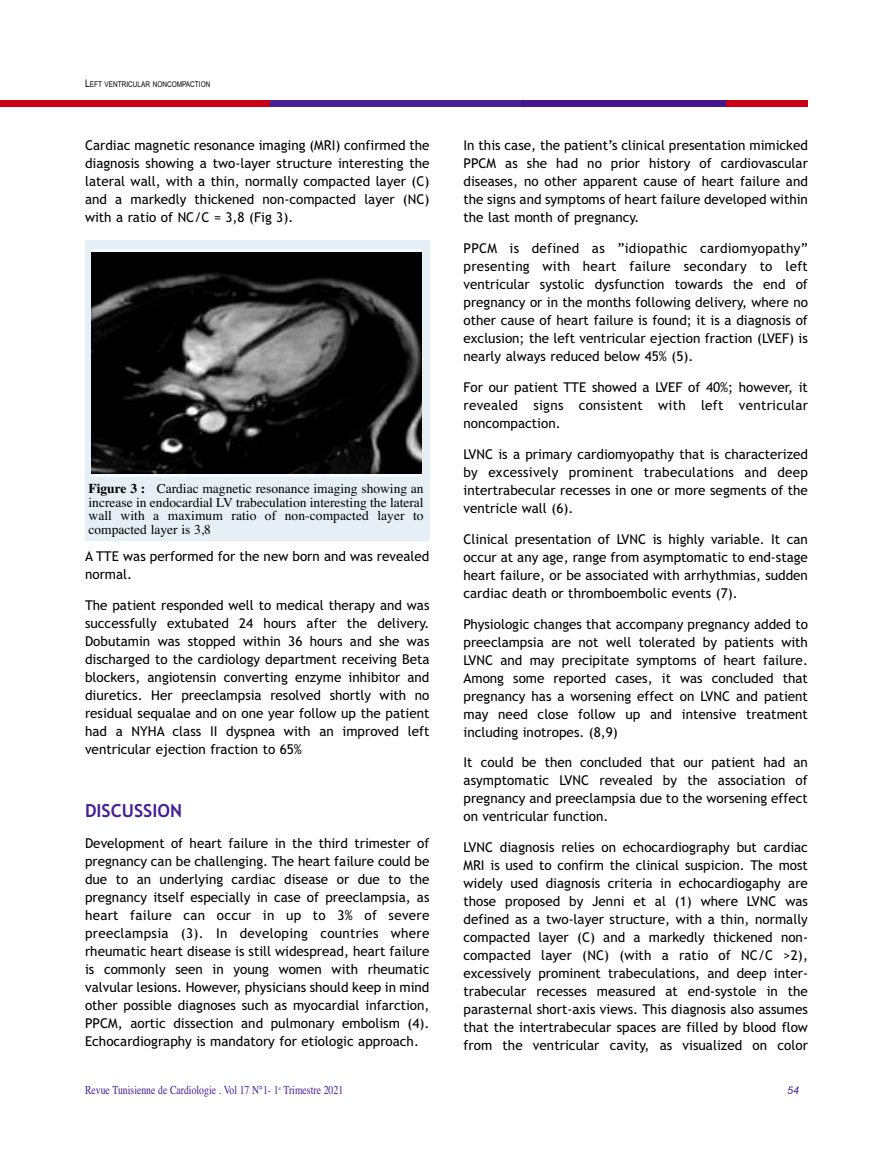
<style>
.page{position:relative;width:893px;height:1149px;background:#fff}
.page>*{position:absolute;margin:0;border:0;box-sizing:border-box;transform-origin:0 0}
.t1{font:700 18px "Trebuchet MS";color:#461f94}
.t2{font:13.5px/18px "Trebuchet MS";color:#000;text-align:justify}
.t3{font:13.5px/13.5px "Times";letter-spacing:.005em;color:#000;text-align:justify}
.t4{font:12.15px "Times";color:#461f94;scale:.8 1}
.t5{font:italic 10.5px "Arial";color:#461f94}
.t6{font:7.8px "Arial Narrow";color:#000}
.s1{font-size:10.5px}
.s2{font-weight:700}
</style>
<div class="page">
<div style="left:726px;top:100px;width:82px;height:6px;background:#ca0017"></div>
<div style="left:521px;top:100px;width:205px;height:6px;background:#44178f"></div>
<div style="left:269px;top:100px;width:252px;height:6px;background:#461f94"></div>
<div style="left:0;top:100px;width:270px;height:6px;background:#ca0017"></div>
<div style="left:85px;top:239px;width:344px;height:301px;background:#e5eff5"></div>
<svg style="left:91px;top:249px;width:330px;height:227px;background:#ced1d3"></svg>
<img style="left:91px;top:252px;width:330px;height:221px">
<p class="t6" style="left:85px;top:79px;width:127px"><span class="s1">L</span>EFT VENTRICULAR NONCOMPACTION</p>
<p class="t2" style="left:85px;top:137px;width:346px">Cardiac magnetic resonance imaging (Mri) confirmed the diagnosis showing a two-layer structure interesting the lateral wall, with a thin, normally compacted layer (C) and a markedly thickened non-compacted layer (nC) with a ratio of nC/C = 3,8 (Fig 3).</p>
<p class="t3" style="left:89px;top:481px;width:337px"><span class="s2">Figure 3 :</span> Cardiac magnetic resonance imaging showing an increase in endocardial LV trabeculation interesting the lateral wall with a maximum ratio of non-compacted layer to compacted layer is 3,8</p>
<p class="t2" style="left:85px;top:547px;width:346px">a TTe was performed for the new born and was revealed normal.</p>
<p class="t2" style="left:85px;top:596px;width:346px">The patient responded well to medical therapy and was successfully extubated 24 hours after the delivery. dobutamin was stopped within 36 hours and she was discharged to the cardiology department receiving Beta blockers, angiotensin converting enzyme inhibitor and diuretics. Her preeclampsia resolved shortly with no residual sequalae and on one year follow up the patient had a nYHa class ii dyspnea with an improved left ventricular ejection fraction to 65%</p>
<h1 class="t1" style="left:85px;top:800px;width:99px">DISCUSSION</h1>
<p class="t2" style="left:85px;top:833px;width:346px">development of heart failure in the third trimester of pregnancy can be challenging. The heart failure could be due to an underlying cardiac disease or due to the pregnancy itself especially in case of preeclampsia, as heart failure can occur in up to 3% of severe preeclampsia (3). in developing countries where rheumatic heart disease is still widespread, heart failure is commonly seen in young women with rheumatic valvular lesions. However, physicians should keep in mind other possible diagnoses such as myocardial infarction, PPCM, aortic dissection and pulmonary embolism (4). echocardiography is mandatory for etiologic approach.</p>
<p class="t2" style="left:463px;top:137px;width:346px">in this case, the patient’s clinical presentation mimicked PPCM as she had no prior history of cardiovascular diseases, no other apparent cause of heart failure and the signs and symptoms of heart failure developed within the last month of pregnancy.</p>
<p class="t2" style="left:463px;top:239px;width:346px">PPCM is defined as ”idiopathic cardiomyopathy” presenting with heart failure secondary to left ventricular systolic dysfunction towards the end of pregnancy or in the months following delivery, where no other cause of heart failure is found; it is a diagnosis of exclusion; the left ventricular ejection fraction (lVeF) is nearly always reduced below 45% (5).</p>
<p class="t2" style="left:463px;top:378px;width:346px">For our patient TTe showed a lVeF of 40%; however, it revealed signs consistent with left ventricular noncompaction.</p>
<p class="t2" style="left:463px;top:445px;width:346px">lVnC is a primary cardiomyopathy that is characterized by excessively prominent trabeculations and deep intertrabecular recesses in one or more segments of the ventricle wall (6).</p>
<p class="t2" style="left:463px;top:530px;width:346px">Clinical presentation of lVnC is highly variable. it can occur at any age, range from asymptomatic to end-stage heart failure, or be associated with arrhythmias, sudden cardiac death or thromboembolic events (7).</p>
<p class="t2" style="left:463px;top:614px;width:346px">Physiologic changes that accompany pregnancy added to preeclampsia are not well tolerated by patients with lVnC and may precipitate symptoms of heart failure. among some reported cases, it was concluded that pregnancy has a worsening effect on lVnC and patient may need close follow up and intensive treatment including inotropes. (8,9)</p>
<p class="t2" style="left:463px;top:753px;width:346px">it could be then concluded that our patient had an asymptomatic lVnC revealed by the association of pregnancy and preeclampsia due to the worsening effect on ventricular function.</p>
<p class="t2" style="left:463px;top:838px;width:346px">lVnC diagnosis relies on echocardiography but cardiac Mri is used to confirm the clinical suspicion. The most widely used diagnosis criteria in echocardiogaphy are those proposed by Jenni et al (1) where lVnC was defined as a two-layer structure, with a thin, normally compacted layer (C) and a markedly thickened non&shy;compacted layer (nC) (with a ratio of nC/C &gt;2), excessively prominent trabeculations, and deep inter&shy;trabecular recesses measured at end-systole in the parasternal short-axis views. This diagnosis also assumes that the intertrabecular spaces are filled by blood flow from the ventricular cavity, as visualized on color</p>
<p class="t4" style="left:85px;top:1082px;width:324px">Revue Tunisienne de Cardiologie . Vol 17 N°1- 1<sup>e</sup> Trimestre 2021</p>
<p class="t5" style="left:787px;top:1084px;width:13px">54</p>
</div>
